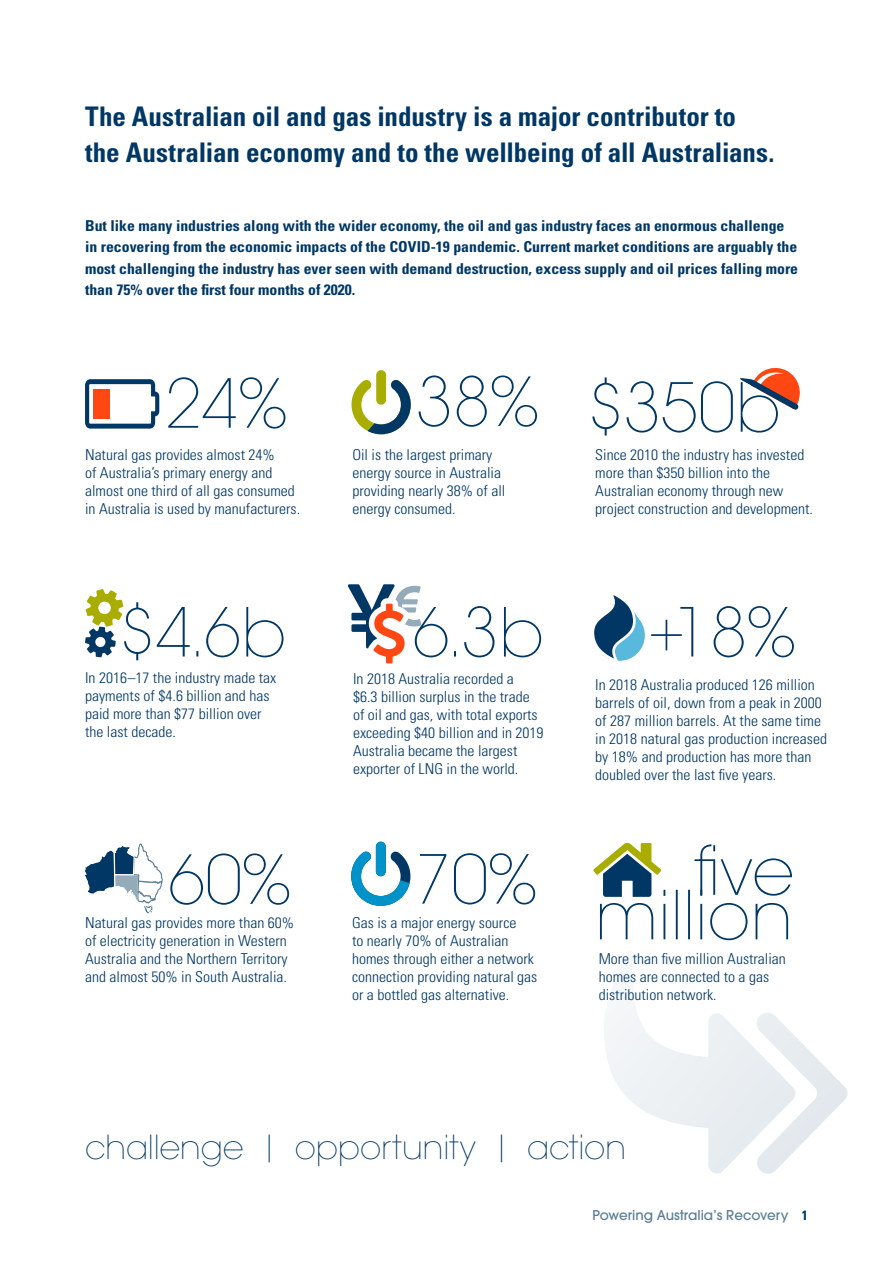
<style>
.page{position:relative;width:893px;height:1263px;background:#fff}
.page>*{position:absolute;margin:0;border:0;box-sizing:border-box;transform-origin:0 0}
.Info_caption{font:200 33px "Avant Garde";letter-spacing:-.005em;color:#003764}
.Intro_1_dark{font:700 condensed 27px/36px "Univers LT Std";color:#003764}
.Info_caption-2{font:300 condensed 15px/18px "Univers LT Std";color:#003764;scale:1.05 1}
.Info_caption-3{font:700 condensed 15px/21.5px "Univers LT Std";color:#003764;scale:1.05 1}
.t1{font:500 13.5px "Avant Garde";color:#5b7e96}
.s1{font-family:"Univers LT Std";font-weight:700;font-stretch:condensed;color:#003764}
</style>
<div class="page">
<svg style="left:604px;top:983px;width:243px;height:191px"></svg>
<svg style="left:351px;top:842px;width:59px;height:64px"></svg>
<svg style="left:420px;top:853px;width:115px;height:51px"></svg>
<svg style="left:593px;top:843px;width:199px;height:97px"></svg>
<svg style="left:170px;top:853px;width:119px;height:52px"></svg>
<svg style="left:84px;top:843px;width:79px;height:71px"></svg>
<svg style="left:351px;top:370px;width:60px;height:64px"></svg>
<svg style="left:419px;top:375px;width:118px;height:52px"></svg>
<svg style="left:85px;top:379px;width:74px;height:50px"></svg>
<div style="left:93px;top:389px;width:17px;height:30px;background:#ff4713"></div>
<svg style="left:168px;top:377px;width:117px;height:52px"></svg>
<svg style="left:85px;top:589px;width:199px;height:71px"></svg>
<svg style="left:594px;top:595px;width:51px;height:66px"></svg>
<svg style="left:651px;top:606px;width:143px;height:51px"></svg>
<svg style="left:348px;top:584px;width:193px;height:80px"></svg>
<svg style="left:592px;top:367px;width:208px;height:68px"></svg>
<p class="Intro_1_dark" style="left:85px;top:98px;width:691px">The Australian oil and gas industry is a major contributor to the Australian economy and to the wellbeing of all Australians.</p>
<p class="Info_caption-3" style="left:85px;top:215px;width:681px">But like many industries along with the wider economy, the oil and gas industry faces an enormous challenge in recovering from the economic impacts of the COVID-19 pandemic. Current market conditions are arguably the most challenging the industry has ever seen with demand destruction, excess supply and oil prices falling more than 75% over the first four months of 2020.</p>
<p class="Info_caption-2" style="left:85px;top:446px;width:206px">Natural gas provides almost 24%<br>of Australia’s primary energy and almost one third of all gas consumed in Australia is used by manufacturers.</p>
<p class="Info_caption-2" style="left:352px;top:446px;width:147px">Oil is the largest primary energy source in Australia providing nearly 38% of all energy consumed.</p>
<p class="Info_caption-2" style="left:595px;top:446px;width:209px">Since 2010 the industry has invested more than $350 billion into the Australian economy through new project construction and development.</p>
<p class="Info_caption-2" style="left:85px;top:669px;width:184px">In 2016–17 the industry made tax payments of $4.6 billion and has paid more than $77 billion over the last decade.</p>
<p class="Info_caption-2" style="left:85px;top:914px;width:201px">Natural gas provides more than 60% of electricity generation in Western Australia and the Northern Territory and almost 50% in South Australia.</p>
<p class="Info_caption-2" style="left:353px;top:669px;width:183px">In 2018 Australia recorded a<br>$6.3 billion surplus in the trade of oil and gas, with total exports exceeding $40 billion and in 2019<br>Australia became the largest exporter of LNG in the world.</p>
<p class="Info_caption-2" style="left:595px;top:675px;width:222px">In 2018 Australia produced 126 million barrels of oil, down from a peak in 2000 of 287 million barrels. At the same time in 2018 natural gas production increased by 18% and production has more than doubled over the last five years.</p>
<p class="Info_caption-2" style="left:352px;top:914px;width:178px">Gas is a major energy source<br>to nearly 70% of Australian homes through either a network connection providing natural gas or a bottled gas alternative.</p>
<p class="Info_caption-2" style="left:599px;top:950px;width:180px">More than five million Australian homes are connected to a gas distribution network.</p>
<p class="Info_caption" style="left:85px;top:1128px;width:543px">challenge | opportunity | action</p>
<p class="t1" style="left:592px;top:1207px;width:217px">Powering Australia’s Recovery <span class="s1">1</span></p>
</div>
